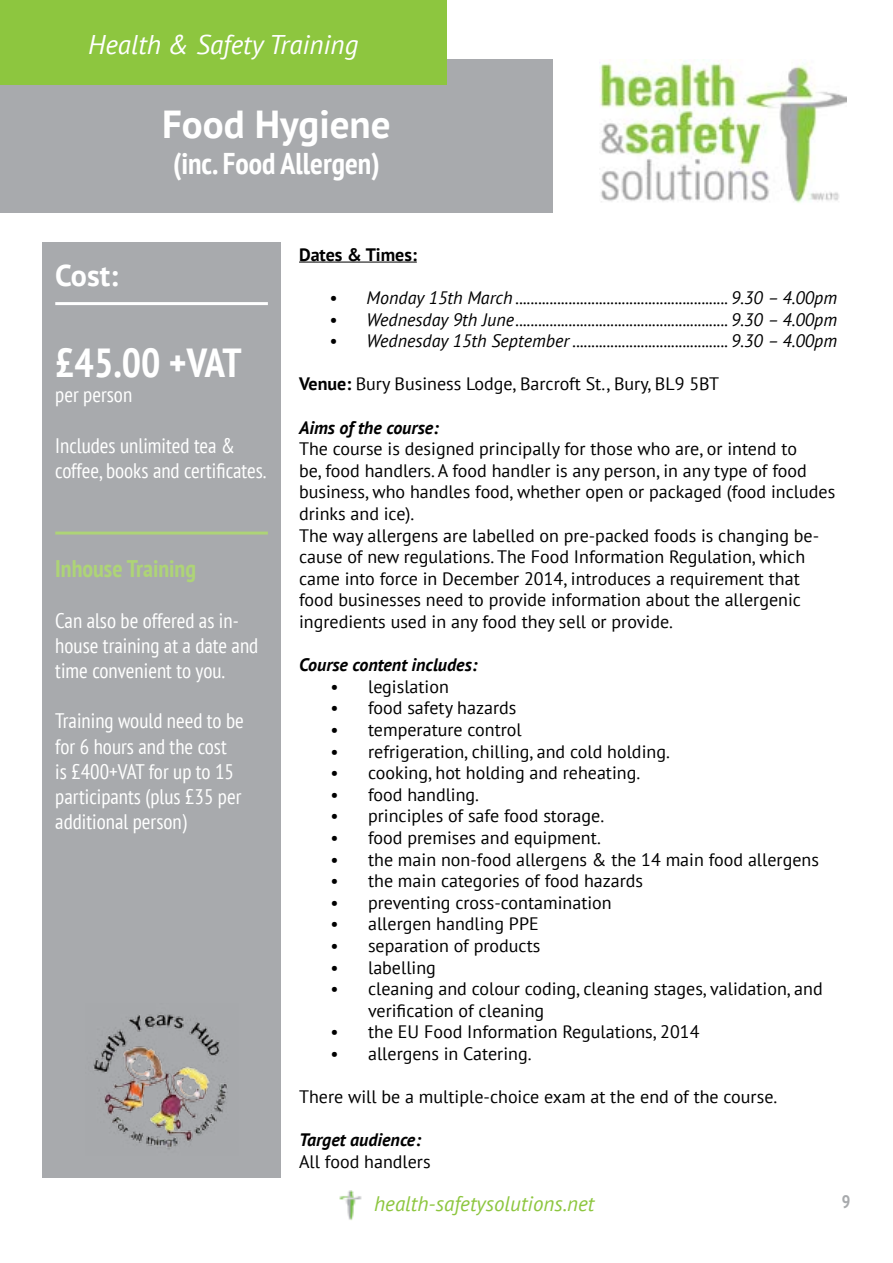
<style>
.page{position:relative;width:893px;height:1263px;background:#fff}
.page>*{position:absolute;margin:0;border:0;box-sizing:border-box;transform-origin:0 0}
.t1{font:700 condensed 40.5px "PT Sans";letter-spacing:-.03em;color:#fff}
.t2{font:700 39px "PT Sans";color:#fff}
.t3{font:700 condensed 30px "PT Sans";color:#fff}
.t4{font:700 30px "PT Sans";color:#fff}
.t5{font:italic 27px "PT Sans";color:#fff}
.t6{font:700 condensed 24px "PT Sans";color:#aed477}
.t7{font:condensed 21px/25.2px "PT Sans";color:#fff}
.t8{font:italic 21px "PT Sans";color:#8dc63f}
.t9{font:18px/21.6px "PT Sans";color:#000}
.t10{font:italic 18px "PT Sans";color:#000}
.t11{font:italic 700 18px "PT Sans";color:#000}
.t12{font:700 18px "PT Sans";color:#000}
.t13{font:700 condensed 18px "PT Sans";color:#a8aaad}
.s1{font-weight:700}
</style>
<div class="page">
<div style="left:0;top:60px;width:553px;height:153px;background:#a8aaad"></div>
<div style="left:0;top:0;width:446px;height:85px;background:#8dc63f"></div>
<img style="left:599px;top:60px;width:247px;height:143px">
<img style="left:339px;top:1191px;width:23px;height:29px">
<div style="left:43px;top:242px;width:238px;height:936px;background:#a8aaad"></div>
<hr style="left:55px;top:302px;width:213px;height:3px;background:#fff">
<img style="left:93px;top:1014px;width:135px;height:136px">
<hr style="left:55px;top:531px;width:213px;height:3px;background:#aed477">
<hr style="left:299px;top:262px;width:118px;height:1px;background:#000">
<h3 class="t5" style="left:88px;top:28px;width:272px">Health &amp; Safety Training</h3>
<h2 class="t2" style="left:162px;top:99px;width:230px">Food Hygiene</h2>
<h3 class="t3" style="left:173px;top:144px;width:208px">(inc. Food Allergen)</h3>
<h3 class="t4" style="left:55px;top:255px;width:65px">Cost:</h3>
<h1 class="t1" style="left:55px;top:336px;width:188px">£45.00 +VAT</h1>
<p class="t7" style="left:55px;top:382px;width:78px">per person</p>
<p class="t7" style="left:55px;top:432px;width:213px">Includes unlimited tea &amp; coffee, books and certificates.</p>
<h3 class="t6" style="left:55px;top:553px;width:142px">Inhouse Training</h3>
<p class="t7" style="left:55px;top:607px;width:205px">Can also be offered as in&shy;house training at a date and time convenient to you.</p>
<p class="t7" style="left:55px;top:708px;width:190px">Training would need to be for 6 hours and the cost<br>is £400+VAT for up to 15 participants (plus £35 per additional person)</p>
<p class="t12" style="left:299px;top:243px;width:119px">Dates &amp; Times:</p>
<p class="t10" style="left:329px;top:286px;width:510px">• Monday 15th March ........................................................ 9.30 – 4.00pm</p>
<p class="t10" style="left:329px;top:308px;width:510px">• Wednesday 9th June........................................................ 9.30 – 4.00pm</p>
<p class="t10" style="left:329px;top:329px;width:510px">• Wednesday 15th September ......................................... 9.30 – 4.00pm</p>
<p class="t9" style="left:299px;top:373px;width:422px"><span class="s1">Venue:</span> Bury Business Lodge, Barcroft St., Bury, BL9 5BT</p>
<p class="t11" style="left:299px;top:415px;width:141px">Aims of the course:</p>
<p class="t9" style="left:299px;top:438px;width:538px">The course is designed principally for those who are, or intend to<br>be, food handlers. A food handler is any person, in any type of food business, who handles food, whether open or packaged (food includes drinks and ice).<br>The way allergens are labelled on pre-packed foods is changing be&shy;cause of new regulations. The Food Information Regulation, which came into force in December 2014, introduces a requirement that food businesses need to provide information about the allergenic ingredients used in any food they sell or provide.</p>
<p class="t11" style="left:299px;top:653px;width:180px">Course content includes:</p>
<p class="t9" style="left:331px;top:675px;width:120px">• legislation</p>
<p class="t9" style="left:331px;top:697px;width:187px">• food safety hazards</p>
<p class="t9" style="left:331px;top:718px;width:193px">• temperature control</p>
<p class="t9" style="left:331px;top:740px;width:341px">• refrigeration, chilling, and cold holding.</p>
<p class="t9" style="left:331px;top:762px;width:311px">• cooking, hot holding and reheating.</p>
<p class="t9" style="left:331px;top:783px;width:150px">• food handling.</p>
<p class="t9" style="left:331px;top:805px;width:275px">• principles of safe food storage.</p>
<p class="t9" style="left:331px;top:826px;width:272px">• food premises and equipment.</p>
<p class="t9" style="left:331px;top:848px;width:490px">• the main non-food allergens &amp; the 14 main food allergens</p>
<p class="t9" style="left:331px;top:870px;width:314px">• the main categories of food hazards</p>
<p class="t9" style="left:331px;top:891px;width:283px">• preventing cross-contamination</p>
<p class="t9" style="left:331px;top:913px;width:210px">• allergen handling PPE</p>
<p class="t9" style="left:331px;top:934px;width:211px">• separation of products</p>
<p class="t9" style="left:331px;top:956px;width:107px">• labelling</p>
<p class="t9" style="left:368px;top:978px;width:456px;text-indent:-37px">• cleaning and colour coding, cleaning stages, validation, and verification of cleaning</p>
<p class="t9" style="left:331px;top:1021px;width:370px">• the EU Food Information Regulations, 2014</p>
<p class="t9" style="left:331px;top:1042px;width:202px">• allergens in Catering.</p>
<p class="t9" style="left:299px;top:1086px;width:480px">There will be a multiple-choice exam at the end of the course.</p>
<p class="t11" style="left:299px;top:1128px;width:123px">Target audience:</p>
<p class="t9" style="left:299px;top:1150px;width:133px">All food handlers</p>
<p class="t8" style="left:374px;top:1190px;width:222px">health-safetysolutions.net</p>
<p class="t13" style="left:842px;top:1190px;width:10px">9</p>
</div>
